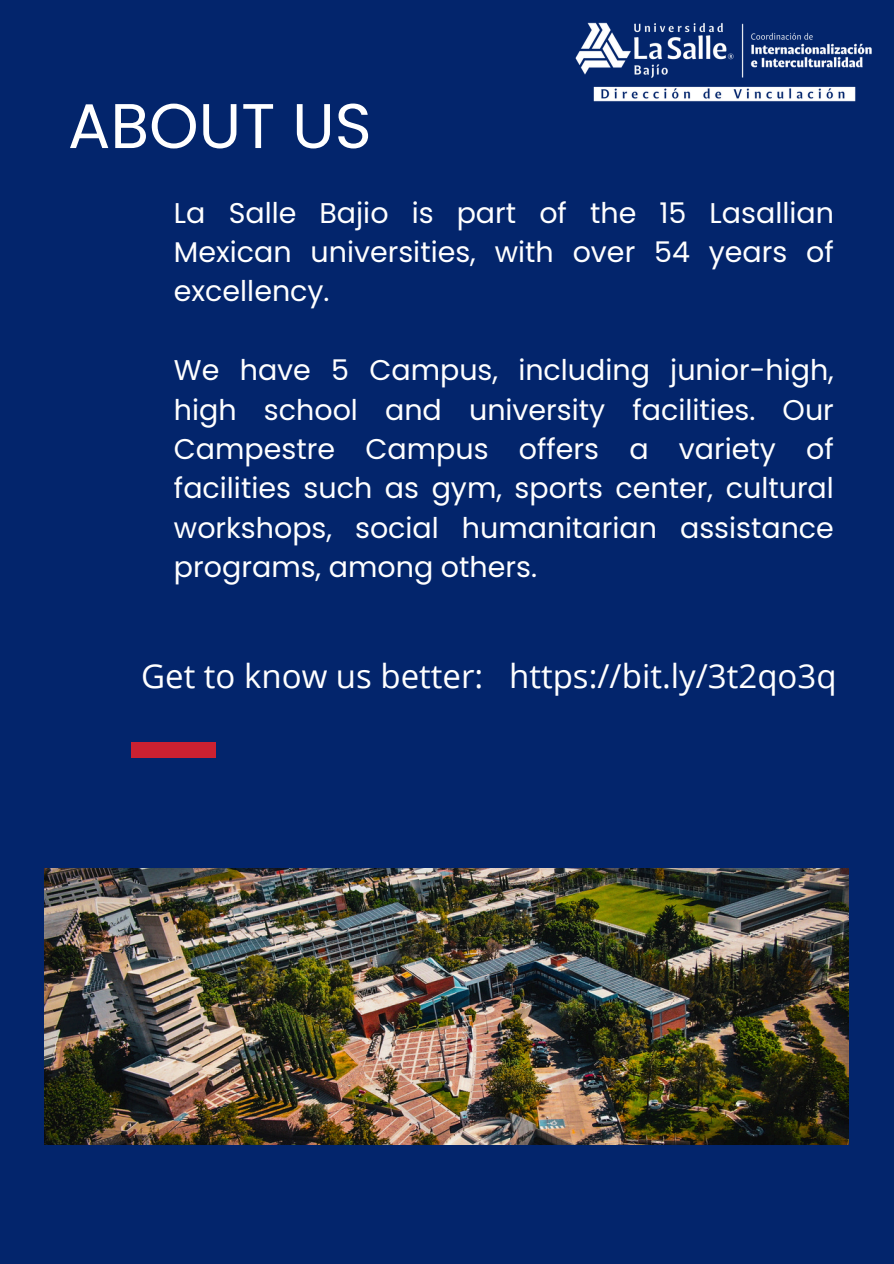
<style>
.page{position:relative;width:894px;height:1264px;background:#fff}
.page>*{position:absolute;margin:0;border:0;box-sizing:border-box;transform-origin:0 0}
.t1{font:63px "Poppins";color:#fff}
.t2{font:33px "Open Sans";color:#fff}
.t3{font:28.5px/39.3px "Poppins";color:#fff;text-align:justify}
</style>
<div class="page">
<div style="left:0;top:0;width:893px;height:1263px;background:#03256c"></div>
<div style="left:132px;top:742px;width:84px;height:16px;background:#cb2131"></div>
<img style="left:45px;top:868px;width:803px;height:276px">
<img style="left:575px;top:22px;width:297px;height:80px">
<p class="t1" style="left:68px;top:82px;width:305px">ABOUT US</p>
<h1 class="t3" style="left:174px;top:193px;width:661px">La Salle Bajio is part of the 15 Lasallian Mexican universities, with over 54 years of excellency.</h1>
<p class="t3" style="left:174px;top:350px;width:661px">We have 5 Campus, including junior-high, high school and university facilities. Our Campestre Campus offers a variety of facilities such as gym, sports center, cultural workshops, social humanitarian assistance programs, among others.</p>
<p class="t2" style="left:141px;top:652px;width:696px">Get to know us better: https://bit.ly/3t2qo3q</p>
</div>
